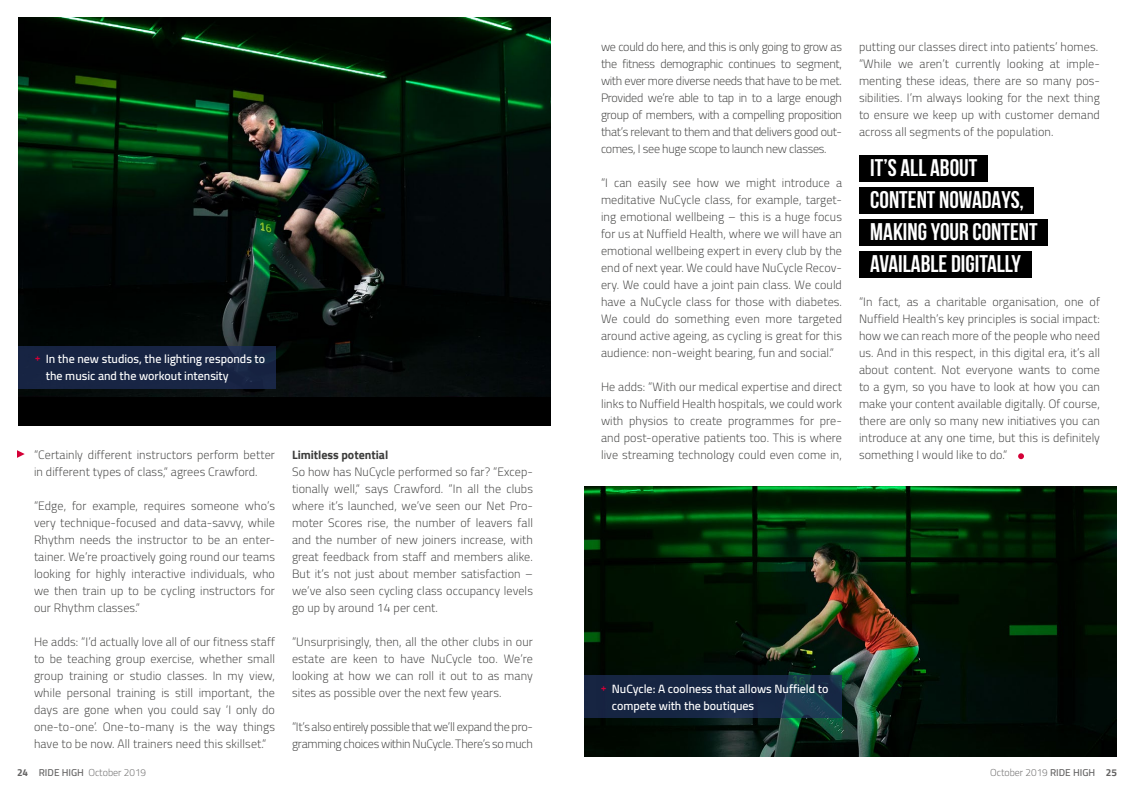
<style>
.page{position:relative;width:1134px;height:794px;background:#fff}
.page>*{position:absolute;margin:0;border:0;box-sizing:border-box;transform-origin:0 0}
.t1{font:700 24px/32px "Bebas Neue";color:#fff}
.t2{font:300 12px/17px "Cairo";letter-spacing:.01em;color:#3c3c3b;text-align:justify}
.t3{font:600 12px/17px "Cairo";color:#fff}
.t4{font:300 12px/17px "Cairo";letter-spacing:-.02em;color:#3c3c3b}
.t5{font:700 12px "Cairo";color:#3c3c3b}
.t6{font:300 10px "Cairo";color:#646363}
.s1{font-family:"Bebas Neue";font-weight:700;font-size:13px;color:#d40037}
.s2{font-weight:700}
.s3{font-weight:600}
</style>
<div class="page">
<div style="left:18px;top:17px;width:532px;height:408px;background:#000"></div>
<img style="left:18px;top:17px;width:532px;height:379px">
<img style="left:584px;top:486px;width:532px;height:270px">
<svg style="left:17px;top:450px;width:8px;height:8px"></svg>
<div style="left:859px;top:187px;width:174px;height:26px;background:#000"></div>
<div style="left:859px;top:251px;width:172px;height:26px;background:#000"></div>
<div style="left:859px;top:155px;width:128px;height:26px;background:#000"></div>
<div style="left:859px;top:219px;width:188px;height:26px;background:#000"></div>
<svg style="left:1018px;top:453px;width:6px;height:6px"></svg>
<div style="left:18px;top:346px;width:258px;height:42px;background:#172543"></div>
<svg style="left:584px;top:675px;width:258px;height:43px;background:#172a46"></svg>
<p class="t3" style="left:46px;top:350px;width:221px;text-indent:-11px"><span class="s1">+</span> In the new studios, the lighting responds to the music and the workout intensity</p>
<p class="t2" style="left:34px;top:446px;width:242px">“Certainly different instructors perform better in different types of class,“ agrees Crawford.</p>
<p class="t2" style="left:34px;top:497px;width:242px">“Edge, for example, requires someone who’s very technique-focused and data-savvy, while Rhythm needs the instructor to be an enter&shy;tainer. We’re proactively going round our teams looking for highly interactive individuals, who we then train up to be cycling instructors for our Rhythm classes.“</p>
<p class="t2" style="left:34px;top:633px;width:242px">He adds: “I’d actually love all of our fitness staff to be teaching group exercise, whether small group training or studio classes. In my view, while personal training is still important, the days are gone when you could say ‘I only do one-to-one’. One-to-many is the way things have to be now. All trainers need this skillset.“</p>
<p class="t5" style="left:292px;top:448px;width:98px">Limitless potential</p>
<p class="t2" style="left:292px;top:463px;width:242px">So how has NuCycle performed so far? “Excep&shy;tionally well,“ says Crawford. “In all the clubs where it’s launched, we’ve seen our Net Pro&shy;moter Scores rise, the number of leavers fall and the number of new joiners increase, with great feedback from staff and members alike.<br>But it’s not just about member satisfaction – we’ve also seen cycling class occupancy levels go up by around 14 per cent.</p>
<p class="t2" style="left:292px;top:633px;width:242px">“Unsurprisingly, then, all the other clubs in our estate are keen to have NuCycle too. We’re looking at how we can roll it out to as many sites as possible over the next few years.</p>
<p class="t4" style="left:292px;top:718px;width:242px">“It’s also entirely possible that we’ll expand the pro&shy;gramming choices within NuCycle. There’s so much</p>
<p class="t2" style="left:601px;top:38px;width:242px">we could do here, and this is only going to grow as the fitness demographic continues to segment, with ever more diverse needs that have to be met.<br>Provided we’re able to tap in to a large enough group of members, with a compelling proposition that’s relevant to them and that delivers good out&shy;comes, I see huge scope to launch new classes.</p>
<p class="t2" style="left:601px;top:174px;width:242px">“I can easily see how we might introduce a meditative NuCycle class, for example, target&shy;ing emotional wellbeing – this is a huge focus for us at Nuffield Health, where we will have an emotional wellbeing expert in every club by the end of next year. We could have NuCycle Recov&shy;ery. We could have a joint pain class. We could have a NuCycle class for those with diabetes.<br>We could do something even more targeted around active ageing, as cycling is great for this audience: non-weight bearing, fun and social.“</p>
<p class="t2" style="left:601px;top:378px;width:242px">He adds: “With our medical expertise and direct links to Nuffield Health hospitals, we could work with physios to create programmes for pre&shy;and post-operative patients too. This is where live streaming technology could even come in,</p>
<p class="t2" style="left:859px;top:38px;width:242px;text-align:left">putting our classes direct into patients’ homes. “While we aren’t currently looking at imple&shy;menting these ideas, there are so many pos&shy;sibilities. I’m always looking for the next thing to ensure we keep up with customer demand across all segments of the population.</p>
<h1 class="t1" style="left:870px;top:151px;width:169px">IT’S ALL ABOUT<br>CONTENT NOWADAYS,<br>MAKING YOUR CONTENT<br>AVAILABLE DIGITALLY</h1>
<p class="t2" style="left:859px;top:293px;width:242px">“In fact, as a charitable organisation, one of Nuffield Health’s key principles is social impact: how we can reach more of the people who need us. And in this respect, in this digital era, it’s all about content. Not everyone wants to come to a gym, so you have to look at how you can make your content available digitally. Of course, there are only so many new initiatives you can introduce at any one time, but this is definitely something I would like to do.“</p>
<p class="t3" style="left:612px;top:680px;width:218px;text-indent:-11px"><span class="s1">+</span> NuCycle: A coolness that allows Nuffield to compete with the boutiques</p>
<p class="t6" style="left:17px;top:764px;width:131px"><span class="s2">24</span> <span class="s3">RIDE HIGH</span> October 2019</p>
<p class="t6" style="left:990px;top:764px;width:128px">October 2019 <span class="s3">RIDE HIGH</span> <span class="s2">25</span></p>
</div>
